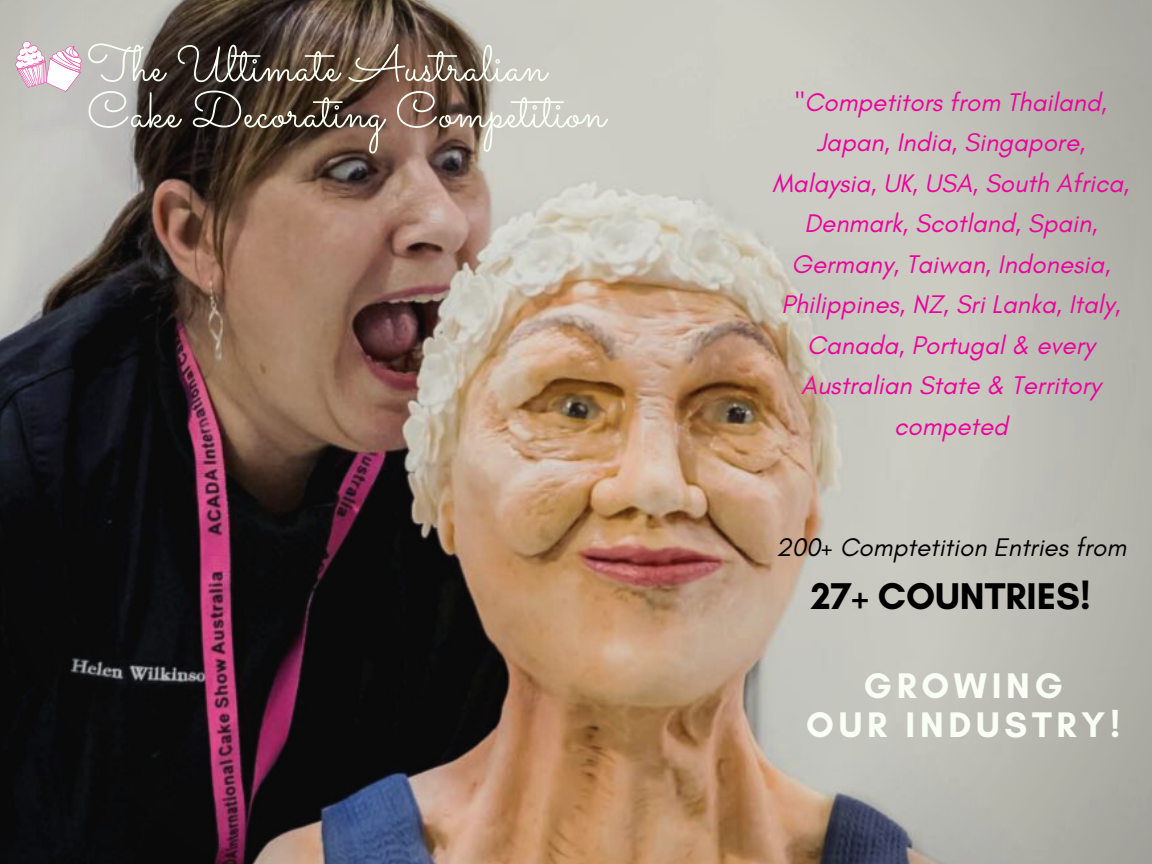
<style>
.page{position:relative;width:1152px;height:864px;background:#fff}
.page>*{position:absolute;margin:0;border:0;box-sizing:border-box;transform-origin:0 0}
.t1{font:50.4px "Sacramento";letter-spacing:.01em;color:#f9fff4}
.t2{font:700 37.95px "Glacial Indifference";color:#000}
.t3{font:700 36.3px "Glacial Indifference";letter-spacing:.13em;color:#f9fff4}
.t4{font:italic 25.95px/40.5px "Glacial Indifference";color:#ef009d;text-align:center}
.t5{font:italic 25.95px "Glacial Indifference";color:#000}
</style>
<div class="page">
<img style="left:0;top:0;width:1152px;height:864px">
<svg style="left:15px;top:41px;width:67px;height:51px"></svg>
<p class="t1" style="left:87px;top:34px;width:461px">The Ultimate Australian</p>
<p class="t1" style="left:87px;top:80px;width:520px">Cake Decorating Competition</p>
<p class="t4" style="left:773px;top:81px;width:358px">"Competitors from Thailand,<br>Japan, India, Singapore,<br>Malaysia, UK, USA, South Africa,<br>Denmark, Scotland, Spain,<br>Germany, Taiwan, Indonesia,<br>Philippines, NZ, Sri Lanka, Italy,<br>Canada, Portugal &amp; every</p>
<p class="t4" style="left:801px;top:365px;width:301px">Australian State &amp; Territory</p>
<p class="t4" style="left:894px;top:405px;width:115px">competed</p>
<p class="t5" style="left:776px;top:531px;width:352px">200+ Comptetition Entries from</p>
<p class="t2" style="left:811px;top:573px;width:281px">27+ COUNTRIES!</p>
<p class="t3" style="left:864px;top:663px;width:201px">GROWING</p>
<p class="t3" style="left:806px;top:703px;width:316px">OUR INDUSTRY!</p>
</div>
